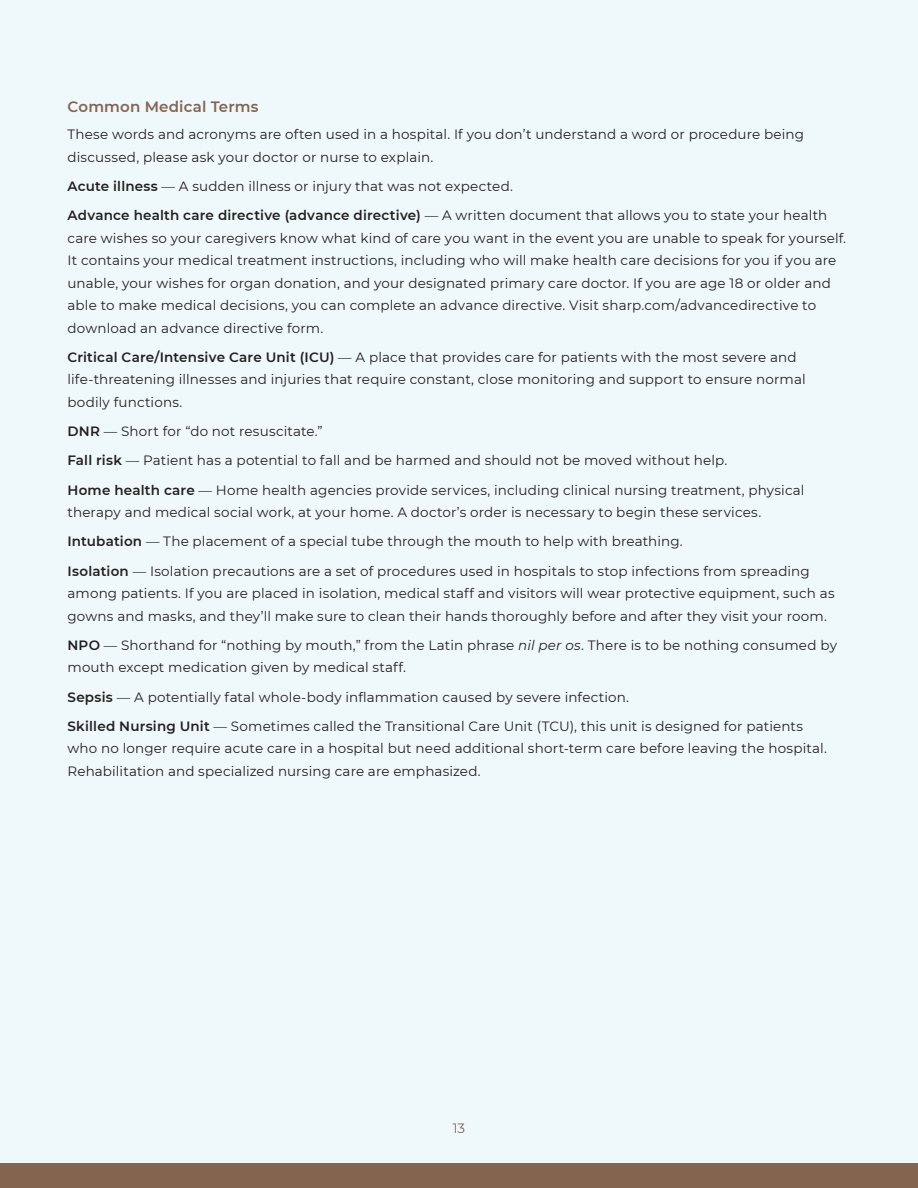
<style>
.page{position:relative;width:918px;height:1188px;background:#eff9fb}
.page>*{position:absolute;margin:0;border:0;box-sizing:border-box;transform-origin:0 0}
.Sub_Subhead_2024{font:600 15px "Montserrat";letter-spacing:.01em;color:#83644f}
.Text{font:13.5px/22.5px "Montserrat";letter-spacing:.01em;color:#231f20}
.t1{font:13.5px "Montserrat";color:#83644f}
.s1{font-weight:600}
.s2{font-style:italic}
</style>
<div class="page">
<div style="left:0;top:1163px;width:918px;height:25px;background:#83644f"></div>
<p class="Sub_Subhead_2024" style="left:68px;top:96px;width:193px">Common Medical Terms</p>
<p class="Text" style="left:68px;top:123px;width:738px">These words and acronyms are often used in a hospital. If you don’t understand a word or procedure being discussed, please ask your doctor or nurse to explain.</p>
<p class="Text" style="left:68px;top:174px;width:446px"><span class="s1">Acute illness</span> — A sudden illness or injury that was not expected.</p>
<p class="Text" style="left:68px;top:204px;width:779px"><span class="s1">Advance health care directive (advance directive)</span> — A written document that allows you to state your health care wishes so your caregivers know what kind of care you want in the event you are unable to speak for yourself.<br>It contains your medical treatment instructions, including who will make health care decisions for you if you are unable, your wishes for organ donation, and your designated primary care doctor. If you are age 18 or older and able to make medical decisions, you can complete an advance directive. Visit sharp.com/advancedirective to download an advance directive form.</p>
<p class="Text" style="left:68px;top:345px;width:740px"><span class="s1">Critical Care/Intensive Care Unit (ICU)</span> — A place that provides care for patients with the most severe and life-threatening illnesses and injuries that require constant, close monitoring and support to ensure normal bodily functions.</p>
<p class="Text" style="left:68px;top:420px;width:257px"><span class="s1">DNR</span> — Short for “do not resuscitate.”</p>
<p class="Text" style="left:68px;top:449px;width:660px"><span class="s1">Fall risk</span> — Patient has a potential to fall and be harmed and should not be moved without help.</p>
<p class="Text" style="left:68px;top:478px;width:739px"><span class="s1">Home health care</span> — Home health agencies provide services, including clinical nursing treatment, physical therapy and medical social work, at your home. A doctor’s order is necessary to begin these services.</p>
<p class="Text" style="left:68px;top:530px;width:615px"><span class="s1">Intubation</span> — The placement of a special tube through the mouth to help with breathing.</p>
<p class="Text" style="left:68px;top:559px;width:769px"><span class="s1">Isolation</span> — Isolation precautions are a set of procedures used in hospitals to stop infections from spreading among patients. If you are placed in isolation, medical staff and visitors will wear protective equipment, such as gowns and masks, and they’ll make sure to clean their hands thoroughly before and after they visit your room.</p>
<p class="Text" style="left:68px;top:633px;width:771px"><span class="s1">NPO</span> — Shorthand for “nothing by mouth,” from the Latin phrase <span class="s2">nil per os</span>. There is to be nothing consumed by mouth except medication given by medical staff.</p>
<p class="Text" style="left:68px;top:685px;width:563px"><span class="s1">Sepsis</span> — A potentially fatal whole-body inflammation caused by severe infection.</p>
<p class="Text" style="left:68px;top:714px;width:760px"><span class="s1">Skilled Nursing Unit</span> — Sometimes called the Transitional Care Unit (TCU), this unit is designed for patients who no longer require acute care in a hospital but need additional short-term care before leaving the hospital.<br>Rehabilitation and specialized nursing care are emphasized.</p>
<p class="t1" style="left:453px;top:1119px;width:14px">13</p>
</div>
